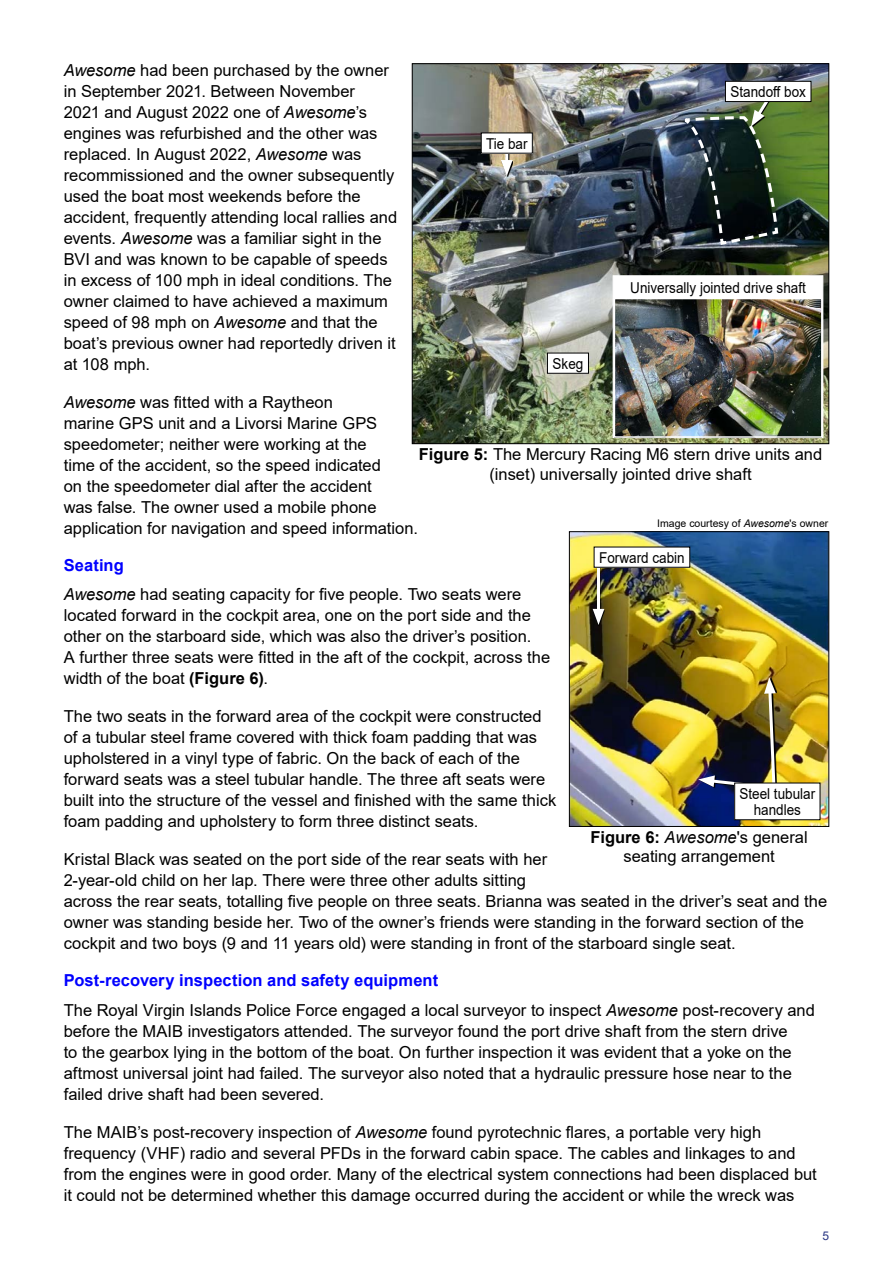
<style>
.page{position:relative;width:893px;height:1263px;background:#fff}
.page>*{position:absolute;margin:0;border:0;box-sizing:border-box;transform-origin:0 0}
._3_0_Main_Body_Text{font:16.5px/21px "Arial";color:#000}
.Fig_Caption{font:16.5px/19.5px "Arial";color:#000;text-align:center}
._2_1_Sub_Header{font:700 16.5px "Arial";letter-spacing:.005em;color:#00f}
.t1{font:15px/16.5px "Arial";color:#000;text-align:center;scale:.9 1}
.t2{font:12px "Arial";color:#283583}
.Courtesy{font:10.5px "Arial";color:#000}
.s1{font-style:italic}
.s2{font-weight:700}
</style>
<div class="page">
<img style="left:414px;top:65px;width:413px;height:377px">
<div style="left:613px;top:275px;width:210px;height:163px;background:#fff;border:1px solid #fff"></div>
<img style="left:617px;top:301px;width:203px;height:134px">
<div style="left:614px;top:298px;width:209px;height:140px;border:2px solid #fff"></div>
<svg style="left:501px;top:153px;width:12px;height:24px"></svg>
<hr style="left:505px;top:148px;width:3px;height:18px;background:#fff">
<svg style="left:501px;top:160px;width:12px;height:16px"></svg>
<div style="left:481px;top:133px;width:51px;height:20px;background:#fff"></div>
<div style="left:725px;top:81px;width:86px;height:21px;background:#fff"></div>
<div style="left:725px;top:81px;width:86px;height:21px;border:1px solid #000"></div>
<div style="left:547px;top:353px;width:41px;height:20px;background:#fff"></div>
<div style="left:547px;top:353px;width:42px;height:20px;border:1px solid #000"></div>
<img style="left:682px;top:93px;width:98px;height:154px">
<img style="left:571px;top:533px;width:256px;height:292px">
<div style="left:569px;top:531px;width:260px;height:296px;border:1px solid #000"></div>
<img style="left:698px;top:677px;width:79px;height:114px">
<div style="left:735px;top:783px;width:85px;height:37px;background:#fff"></div>
<svg style="left:593px;top:555px;width:12px;height:71px"></svg>
<hr style="left:597px;top:554px;width:3px;height:61px;background:#fff">
<svg style="left:593px;top:609px;width:11px;height:16px"></svg>
<div style="left:594px;top:547px;width:96px;height:20px;background:#fff"></div>
<p class="_3_0_Main_Body_Text" style="left:64px;top:59px;width:335px"><span class="s1">Awesome</span> had been purchased by the owner in September 2021. Between November<br>2021 and August 2022 one of <span class="s1">Awesome</span>’s engines was refurbished and the other was replaced. In August 2022, <span class="s1">Awesome</span> was recommissioned and the owner subsequently used the boat most weekends before the accident, frequently attending local rallies and events. <span class="s1">Awesome</span> was a familiar sight in the BVI and was known to be capable of speeds in excess of 100 mph in ideal conditions. The owner claimed to have achieved a maximum speed of 98 mph on <span class="s1">Awesome</span> and that the boat’s previous owner had reportedly driven it at 108 mph.</p>
<p class="_3_0_Main_Body_Text" style="left:64px;top:391px;width:356px"><span class="s1">Awesome</span> was fitted with a Raytheon<br>marine GPS unit and a Livorsi Marine GPS speedometer; neither were working at the<br>time of the accident, so the speed indicated<br>on the speedometer dial after the accident<br>was false. The owner used a mobile phone application for navigation and speed information.</p>
<h2 class="_2_1_Sub_Header" style="left:64px;top:553px;width:62px">Seating</h2>
<p class="_3_0_Main_Body_Text" style="left:64px;top:584px;width:488px"><span class="s1">Awesome</span> had seating capacity for five people. Two seats were located forward in the cockpit area, one on the port side and the other on the starboard side, which was also the driver’s position.<br>A further three seats were fitted in the aft of the cockpit, across the width of the boat <span class="s2">(Figure 6)</span>.</p>
<p class="_3_0_Main_Body_Text" style="left:64px;top:706px;width:494px">The two seats in the forward area of the cockpit were constructed of a tubular steel frame covered with thick foam padding that was upholstered in a vinyl type of fabric. On the back of each of the forward seats was a steel tubular handle. The three aft seats were built into the structure of the vessel and finished with the same thick foam padding and upholstery to form three distinct seats.</p>
<p class="_3_0_Main_Body_Text" style="left:64px;top:849px;width:765px">Kristal Black was seated on the port side of the rear seats with her<br>2-year-old child on her lap. There were three other adults sitting<br>across the rear seats, totalling five people on three seats. Brianna was seated in the driver’s seat and the owner was standing beside her. Two of the owner’s friends were standing in the forward section of the cockpit and two boys (9 and 11 years old) were standing in front of the starboard single seat.</p>
<h2 class="_2_1_Sub_Header" style="left:64px;top:969px;width:376px">Post-recovery inspection and safety equipment</h2>
<p class="_3_0_Main_Body_Text" style="left:64px;top:999px;width:753px">The Royal Virgin Islands Police Force engaged a local surveyor to inspect <span class="s1">Awesome</span> post-recovery and before the MAIB investigators attended. The surveyor found the port drive shaft from the stern drive<br>to the gearbox lying in the bottom of the boat. On further inspection it was evident that a yoke on the aftmost universal joint had failed. The surveyor also noted that a hydraulic pressure hose near to the failed drive shaft had been severed.</p>
<p class="_3_0_Main_Body_Text" style="left:64px;top:1121px;width:754px">The MAIB’s post-recovery inspection of <span class="s1">Awesome</span> found pyrotechnic flares, a portable very high frequency (VHF) radio and several PFDs in the forward cabin space. The cables and linkages to and from the engines were in good order. Many of the electrical system connections had been displaced but it could not be determined whether this damage occurred during the accident or while the wreck was</p>
<p class="t1" style="left:730px;top:83px;width:85px">Standoff box</p>
<p class="t1" style="left:486px;top:135px;width:48px">Tie bar</p>
<p class="t1" style="left:630px;top:279px;width:197px">Universally jointed drive shaft</p>
<p class="t1" style="left:553px;top:355px;width:36px">Skeg</p>
<p class="Fig_Caption" style="left:419px;top:445px;width:405px"><span class="s2">Figure 5:</span> The Mercury Racing M6 stern drive units and (inset) universally jointed drive shaft</p>
<p class="Courtesy" style="left:657px;top:516px;width:173px">Image courtesy of <span class="s1">Awesome</span>'s owner</p>
<p class="t1" style="left:599px;top:549px;width:97px">Forward cabin</p>
<p class="t1" style="left:739px;top:785px;width:86px">Steel tubular handles</p>
<p class="Fig_Caption" style="left:590px;top:827px;width:219px"><span class="s2">Figure 6:</span> <span class="s1">Awesome</span>'s general seating arrangement</p>
<p class="t2" style="left:822px;top:1228px;width:8px">5</p>
</div>
